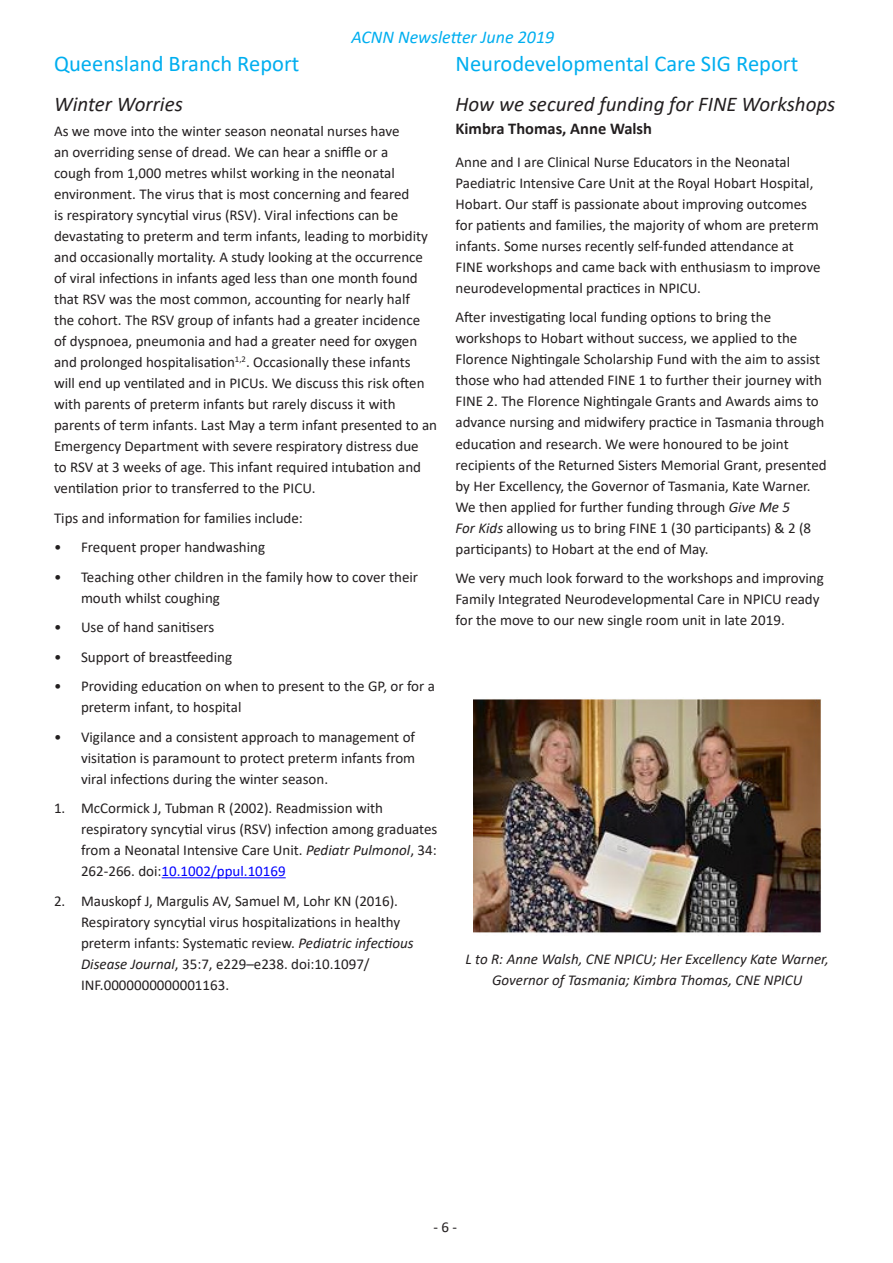
<style>
.page{position:relative;width:893px;height:1263px;background:#fff}
.page>*{position:absolute;margin:0;border:0;box-sizing:border-box;transform-origin:0 0}
.Heading{font:22.5px "Calibri";color:#00aeef}
.Column_heading{font:22.5px "Calibri";color:#00aeef}
.Subheading{font:italic 21px "Calibri";color:#231f20}
.t1{font:italic 18px "Calibri";color:#00aeef}
.t2{font:700 16.5px "Calibri";color:#231f20}
.Paragraph_Style_1{font:15px/21px "Calibri";color:#231f20}
.Paragraph_Style_1-2{font:italic 15px/21px "Calibri";color:#231f20;text-align:center}
.s1{font-style:italic}
.s2{color:#00f}
</style>
<div class="page">
<hr style="left:162px;top:877px;width:124px;height:1px;background:#00f">
<img style="left:473px;top:699px;width:348px;height:234px">
<p class="t1" style="left:351px;top:25px;width:204px">ACNN Newsletter June 2019</p>
<p class="Column_heading" style="left:54px;top:48px;width:247px">Queensland Branch Report</p>
<p class="Subheading" style="left:54px;top:89px;width:130px">Winter Worries</p>
<p class="Paragraph_Style_1" style="left:54px;top:120px;width:385px">As we move into the winter season neonatal nurses have<br>an overriding sense of dread. We can hear a sniffle or a<br>cough from 1,000 metres whilst working in the neonatal environment. The virus that is most concerning and feared<br>is respiratory syncytial virus (RSV). Viral infections can be devastating to preterm and term infants, leading to morbidity and occasionally mortality. A study looking at the occurrence of viral infections in infants aged less than one month found that RSV was the most common, accounting for nearly half<br>the cohort. The RSV group of infants had a greater incidence<br>of dyspnoea, pneumonia and had a greater need for oxygen and prolonged hospitalisation<sup>1,2</sup>. Occasionally these infants<br>will end up ventilated and in PICUs. We discuss this risk often with parents of preterm infants but rarely discuss it with parents of term infants. Last May a term infant presented to an Emergency Department with severe respiratory distress due<br>to RSV at 3 weeks of age. This infant required intubation and ventilation prior to transferred to the PICU.</p>
<p class="Paragraph_Style_1" style="left:54px;top:507px;width:250px">Tips and information for families include:</p>
<p class="Paragraph_Style_1" style="left:54px;top:536px;width:213px">• Frequent proper handwashing</p>
<p class="Paragraph_Style_1" style="left:81px;top:566px;width:339px;text-indent:-27px">• Teaching other children in the family how to cover their mouth whilst coughing</p>
<p class="Paragraph_Style_1" style="left:54px;top:616px;width:162px">• Use of hand sanitisers</p>
<p class="Paragraph_Style_1" style="left:54px;top:646px;width:180px">• Support of breastfeeding</p>
<p class="Paragraph_Style_1" style="left:81px;top:675px;width:355px;text-indent:-27px">• Providing education on when to present to the GP, or for a preterm infant, to hospital</p>
<p class="Paragraph_Style_1" style="left:81px;top:726px;width:336px;text-align:justify;text-indent:-27px">• Vigilance and a consistent approach to management of visitation is paramount to protect preterm infants from viral infections during the winter season.</p>
<p class="Paragraph_Style_1" style="left:81px;top:797px;width:358px;text-indent:-27px">1. McCormick J, Tubman R (2002). Readmission with respiratory syncytial virus (RSV) infection among graduates from a Neonatal Intensive Care Unit. <span class="s1">Pediatr Pulmonol</span>, 34:<br>262-266. doi:<span class="s2">10.1002/ppul.10169</span></p>
<p class="Paragraph_Style_1" style="left:81px;top:890px;width:334px;text-indent:-27px">2. Mauskopf J, Margulis AV, Samuel M, Lohr KN (2016).<br>Respiratory syncytial virus hospitalizations in healthy preterm infants: Systematic review. <span class="s1">Pediatric infectious Disease Journal</span>, 35:7, e229–e238. doi:10.1097/ INF.0000000000001163.</p>
<p class="Heading" style="left:455px;top:48px;width:344px">Neurodevelopmental Care SIG Report</p>
<p class="Subheading" style="left:455px;top:89px;width:381px">How we secured funding for FINE Workshops</p>
<p class="t2" style="left:455px;top:117px;width:198px">Kimbra Thomas, Anne Walsh</p>
<p class="Paragraph_Style_1" style="left:455px;top:151px;width:366px">Anne and I are Clinical Nurse Educators in the Neonatal Paediatric Intensive Care Unit at the Royal Hobart Hospital, Hobart. Our staff is passionate about improving outcomes for patients and families, the majority of whom are preterm infants. Some nurses recently self-funded attendance at FINE workshops and came back with enthusiasm to improve neurodevelopmental practices in NPICU.</p>
<p class="Paragraph_Style_1" style="left:455px;top:307px;width:373px">After investigating local funding options to bring the workshops to Hobart without success, we applied to the Florence Nightingale Scholarship Fund with the aim to assist those who had attended FINE 1 to further their journey with FINE 2. The Florence Nightingale Grants and Awards aims to advance nursing and midwifery practice in Tasmania through education and research. We were honoured to be joint recipients of the Returned Sisters Memorial Grant, presented by Her Excellency, the Governor of Tasmania, Kate Warner.<br>We then applied for further funding through <span class="s1">Give Me 5<br>For Kids</span> allowing us to bring FINE 1 (30 participants) &amp; 2 (8 participants) to Hobart at the end of May.</p>
<p class="Paragraph_Style_1" style="left:455px;top:567px;width:370px">We very much look forward to the workshops and improving<br>Family Integrated Neurodevelopmental Care in NPICU ready for the move to our new single room unit in late 2019.</p>
<p class="Paragraph_Style_1-2" style="left:465px;top:948px;width:365px">L to R: Anne Walsh, CNE NPICU; Her Excellency Kate Warner,<br>Governor of Tasmania; Kimbra Thomas, CNE NPICU</p>
<p class="Paragraph_Style_1" style="left:434px;top:1216px;width:25px">- 6 -</p>
</div>
